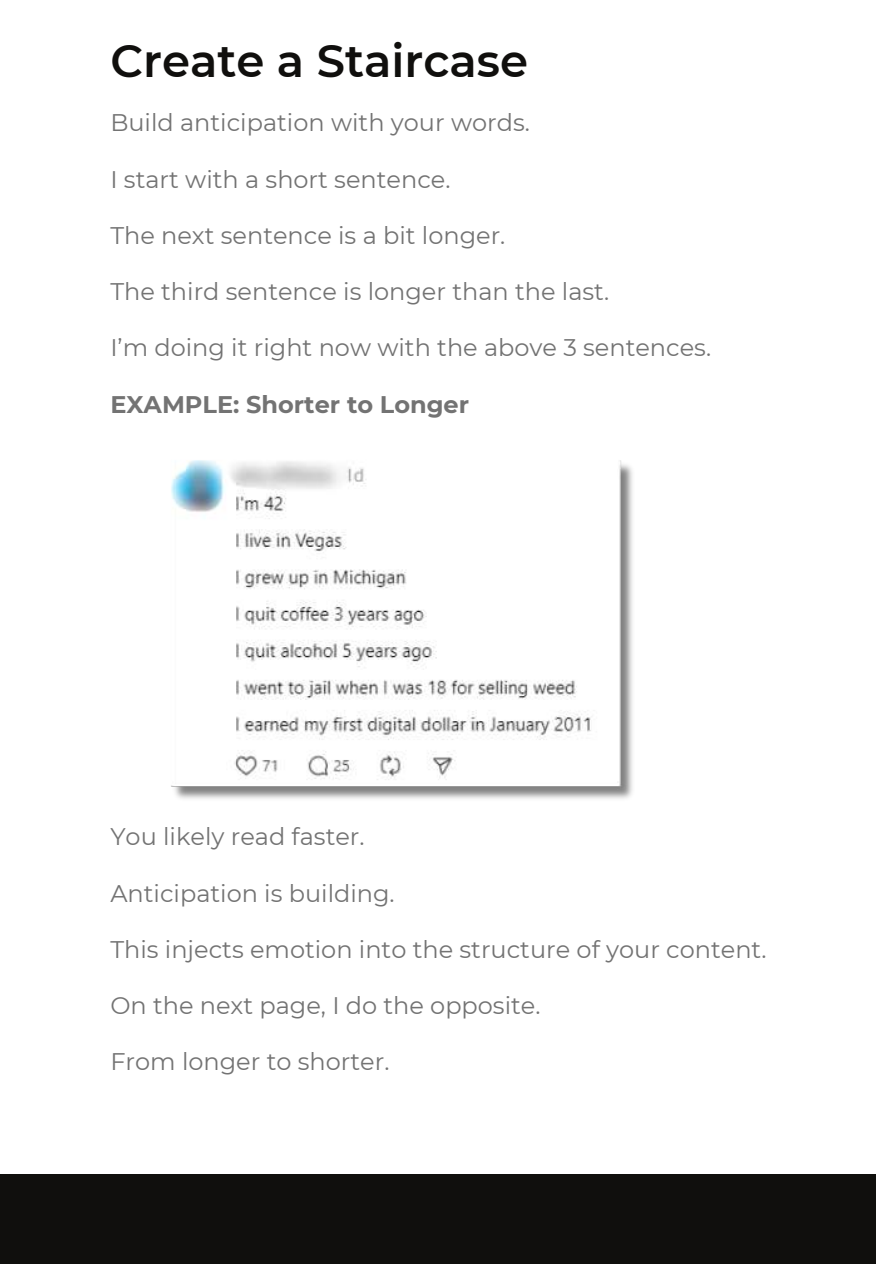
<style>
.page{position:relative;width:894px;height:1264px;background:#fff}
.page>*{position:absolute;margin:0;border:0;box-sizing:border-box;transform-origin:0 0}
.t1{font:600 45px "Montserrat";color:#100f0d}
.t2{font:24px "Montserrat";color:#737373}
.t3{font:700 24px "Montserrat";color:#737373}
</style>
<div class="page">
<div style="left:0;top:1174px;width:875px;height:89px;background:#100f0d"></div>
<img style="left:171px;top:460px;width:462px;height:339px">
<h1 class="t1" style="left:110px;top:33px;width:419px">Create a Staircase</h1>
<p class="t2" style="left:110px;top:108px;width:421px">Build anticipation with your words.</p>
<p class="t2" style="left:110px;top:164px;width:341px">I start with a short sentence.</p>
<p class="t2" style="left:110px;top:220px;width:396px">The next sentence is a bit longer.</p>
<p class="t2" style="left:110px;top:277px;width:500px">The third sentence is longer than the last.</p>
<p class="t2" style="left:110px;top:333px;width:602px">I’m doing it right now with the above 3 sentences.</p>
<p class="t3" style="left:110px;top:389px;width:360px">EXAMPLE: Shorter to Longer</p>
<p class="t2" style="left:110px;top:822px;width:256px">You likely read faster.</p>
<p class="t2" style="left:110px;top:878px;width:286px">Anticipation is building.</p>
<p class="t2" style="left:110px;top:934px;width:657px">This injects emotion into the structure of your content.</p>
<p class="t2" style="left:110px;top:990px;width:431px">On the next page, I do the opposite.</p>
<p class="t2" style="left:110px;top:1047px;width:280px">From longer to shorter.</p>
</div>
